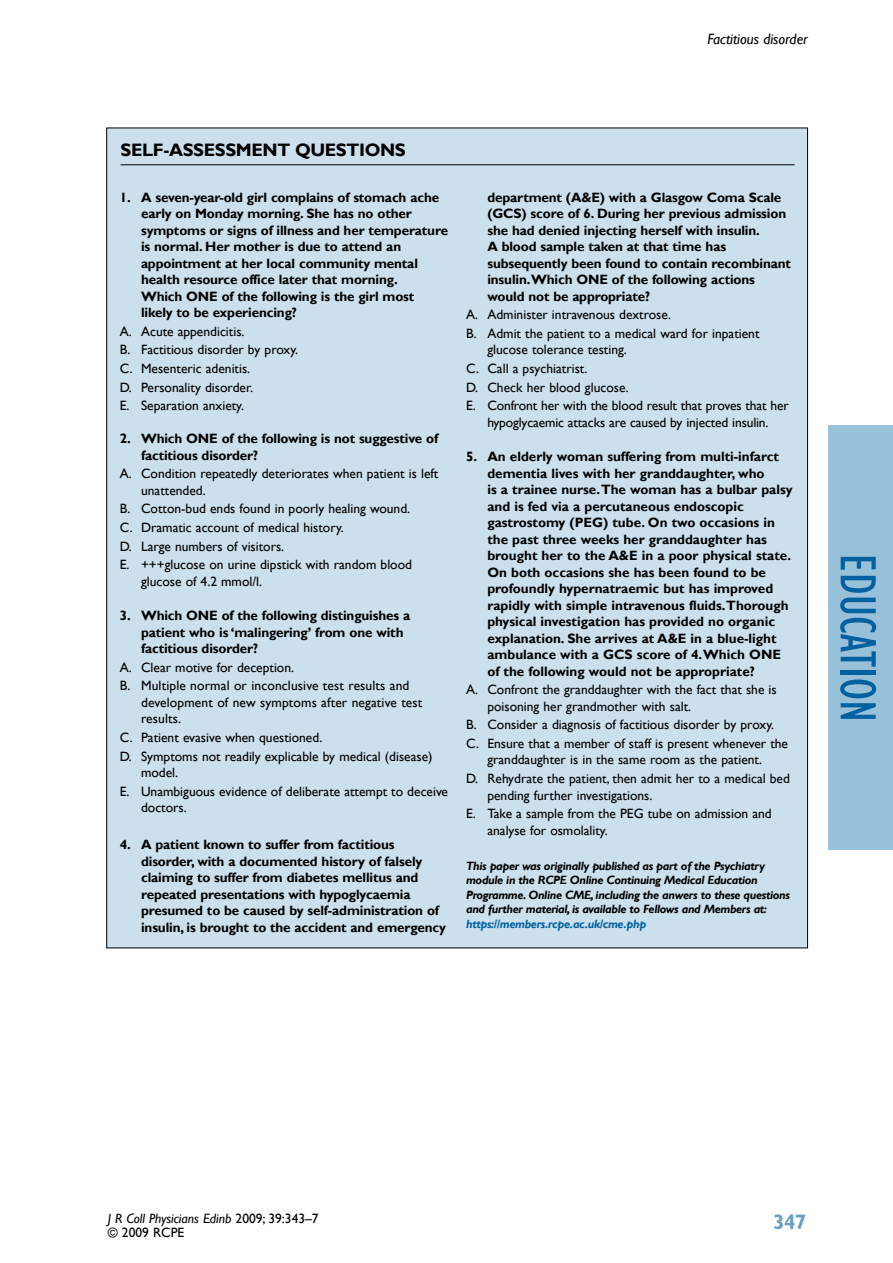
<style>
.page{position:relative;width:893px;height:1263px;background:#fff}
.page>*{position:absolute;margin:0;border:0;box-sizing:border-box;transform-origin:0 0}
.t1{font:condensed 52.5px "Gill Sans";color:#0061a1}
.t2{font:700 condensed 21px "Gill Sans";color:#66a0c7}
.t3{font:700 18px "Gill Sans";letter-spacing:-.02em;color:#000}
.t4{font:italic 15px "Gill Sans";color:#000}
.t5{font:700 13.5px/16.5px "Gill Sans";letter-spacing:-.01em;color:#000}
.t6{font:13.5px/18.6px "Gill Sans";color:#000}
.t7{font:italic 700 12px/14.4px "Gill Sans";letter-spacing:-.03em;color:#000}
.t8{font:italic 700 12px "Gill Sans";letter-spacing:-.03em;color:#0061a1}
.s1{font-style:italic}
</style>
<div class="page">
<div style="left:829px;top:425px;width:64px;height:425px;background:#99c0d9"></div>
<div style="left:107px;top:128px;width:700px;height:820px;background:#ccdfec"></div>
<hr style="left:121px;top:164px;width:674px;height:1px;background:#000">
<p class="t4" style="left:708px;top:31px;width:102px">Factitious disorder</p>
<h3 class="t3" style="left:121px;top:139px;width:74px">SE LF-ASSESS</h3>
<h3 class="t3" style="left:236px;top:139px;width:29px">MENT</h3>
<h3 class="t3" style="left:295px;top:139px;width:43px">QUESTIONS</h3>
<p class="t5" style="left:141px;top:189px;width:309px;text-indent:-21px">1. A seven-year-old girl complains of stomach ache early on Monday morning. She has no other symptoms or signs of illness and her temperature is normal. Her mother is due to attend an appointment at her local community mental health resource office later that morning.<br>Which ONE</p>
<p class="t5" style="left:141px;top:288px;width:275px;text-indent:81px">of the following is the girl most likely to be experiencing?</p>
<p class="t6" style="left:120px;top:322px;width:180px">A. Acute appendicitis.<br>B. Factitious disorder by proxy.<br>C. Mesenteric adenitis.<br>D. Personality disorder.<br>E. Separation anxiety.</p>
<p class="t5" style="left:120px;top:431px;width:78px">2. Which ONE</p>
<p class="t5" style="left:141px;top:431px;width:299px;text-indent:81px">of the following is not suggestive of factitious disorder?</p>
<p class="t6" style="left:141px;top:466px;width:299px;line-height:16.5px;text-indent:-21px">A. Condition repeatedly deteriorates when patient is left unattended.</p>
<p class="t6" style="left:120px;top:500px;width:294px">B. Cotton-bud ends found in poorly healing wound.<br>C. Dramatic account of medical history.<br>D. Large numbers of visitors.<br>E. +++glucose on urine dipstick with random blood</p>
<p class="t6" style="left:141px;top:572px;width:123px">glucose of 4.2 mmol/l.</p>
<p class="t5" style="left:120px;top:608px;width:78px">3. Which ONE</p>
<p class="t5" style="left:141px;top:608px;width:271px;text-indent:81px">of the following distinguishes a patient who is ‘malingering’ from one with factitious disorder?</p>
<p class="t6" style="left:120px;top:658px;width:291px">A. Clear motive for deception.<br>B. Multiple normal or inconclusive test results and</p>
<p class="t6" style="left:141px;top:694px;width:283px;line-height:16.5px">development of new symptoms after negative test results.</p>
<p class="t6" style="left:120px;top:728px;width:314px">C. Patient evasive when questioned.<br>D. Symptoms not readily explicable by medical (disease)</p>
<p class="t6" style="left:120px;top:763px;width:330px;text-indent:21px">model.<br>E. Unambiguous evidence of deliberate attempt to deceive</p>
<p class="t6" style="left:141px;top:798px;width:47px">doctors.</p>
<p class="t5" style="left:141px;top:837px;width:306px;text-indent:-21px">4. A patient known to suffer from factitious disorder, with a documented history of falsely claiming to suffer from diabetes mellitus and repeated presentations with hypoglycaemia presumed to be caused by self-administration of insulin, is brought to the accident and emergency</p>
<p class="t5" style="left:487px;top:189px;width:305px">department (A&amp;E) with a Glasgow Coma Scale (GCS) score of 6. During her previous admission she had denied injecting herself with insulin.<br>A blood sample taken at that time has subsequently been found to contain recombinant insulin. Which ONE</p>
<p class="t5" style="left:487px;top:272px;width:269px;text-indent:124px">of the following actions would not be appropriate?</p>
<p class="t6" style="left:466px;top:306px;width:295px">A. Administer intravenous dextrose.<br>B. Admit the patient to a medical ward for inpatient</p>
<p class="t6" style="left:466px;top:341px;width:324px;text-indent:21px">glucose tolerance testing.<br>C. Call a psychiatrist.<br>D. Check her blood glucose.<br>E. Confront her with the blood result that proves that her</p>
<p class="t6" style="left:487px;top:413px;width:283px">hypoglycaemic attacks are caused by injected insulin.</p>
<p class="t5" style="left:487px;top:449px;width:307px;text-indent:-21px">5. An elderly woman suffering from multi-infarct dementia lives with her granddaughter, who<br>is a trainee nurse.The woman has a bulbar palsy and is fed via a percutaneous endoscopic gastrostomy (PEG) tube. On two occasions in the past three weeks her granddaughter has brought her to the A&amp;E in a poor physical state.<br>On both occasions she has been found to be profoundly hypernatraemic but has improved rapidly with simple intravenous fluids.Thorough physical investigation has provided no organic explanation. She arrives at A&amp;E in a blue-light ambulance with a GCS score of 4. Which ONE<br>of the following would not be appropriate?</p>
<p class="t6" style="left:487px;top:682px;width:291px;line-height:16.5px;text-indent:-21px">A. Confront the granddaughter with the fact that she is poisoning her grandmother with salt.</p>
<p class="t6" style="left:466px;top:716px;width:323px">B. Consider a diagnosis of factitious disorder by proxy.<br>C. Ensure that a member of staff is present whenever the</p>
<p class="t6" style="left:466px;top:751px;width:325px;text-align:center">granddaughter is in the same room as the patient.<br>D. Rehydrate the patient, then admit her to a medical bed</p>
<p class="t6" style="left:466px;top:786px;width:307px;text-indent:21px">pending further investigations.<br>E. Take a sample from the PEG tube on admission and</p>
<p class="t6" style="left:487px;top:821px;width:122px">analyse for osmolality.</p>
<p class="t7" style="left:466px;top:859px;width:325px">This paper was originally published as part of the Psychiatry module in the RCPE Online Continuing Medical Education Programme. Online CME, including the anwers to these questions and further material, is available to Fellows and Members at:</p>
<p class="t8" style="left:466px;top:916px;width:182px">https://members.rcpe.ac.uk/cme.php</p>
<h1 class="t1" style="left:889px;top:554px;width:170px;rotate:90deg">education</h1>
<p class="t6" style="left:108px;top:1211px;width:212px;line-height:14px"><span class="s1">J R Coll Physicians Edinb</span> 2009; 39:343–7 © 2009 RCPE</p>
<h2 class="t2" style="left:774px;top:1209px;width:34px">347</h2>
</div>
